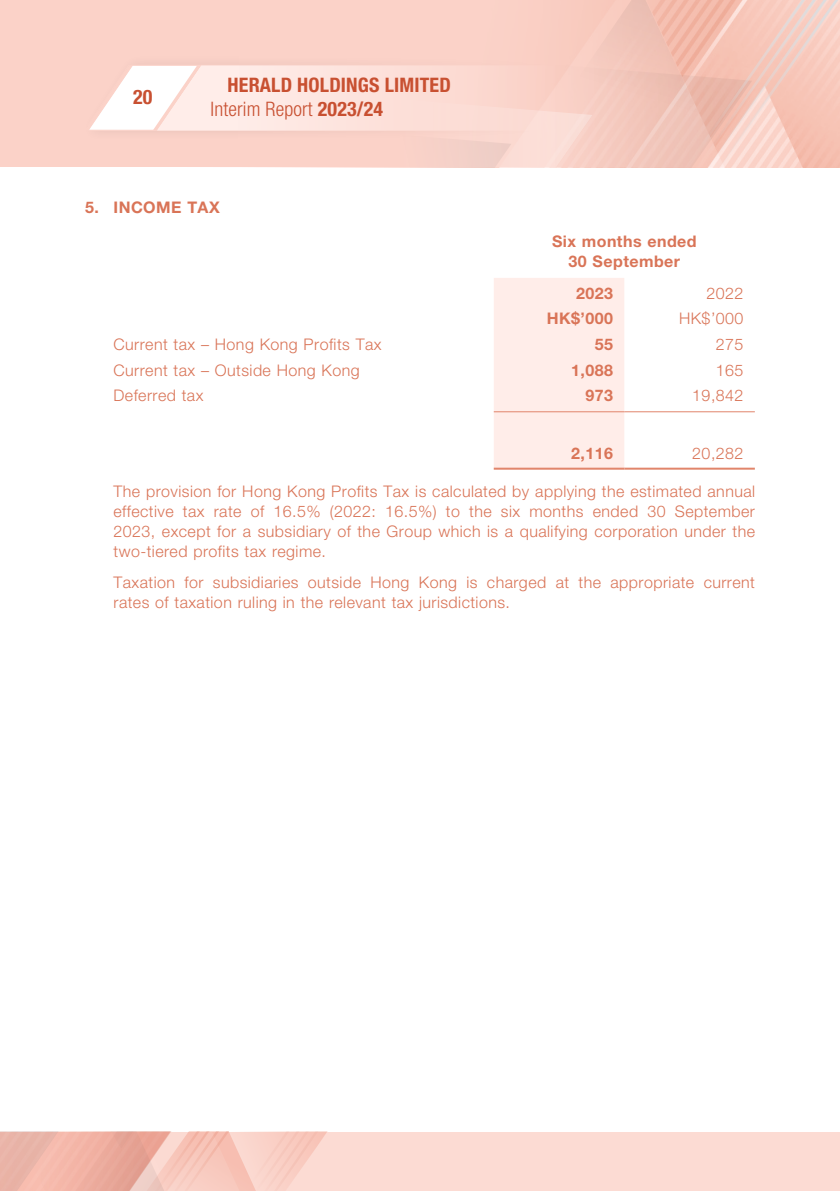
<style>
.page{position:relative;width:840px;height:1191px;background:#fff}
.page>*{position:absolute;margin:0;border:0;box-sizing:border-box;transform-origin:0 0}
.t1{font:700 condensed 20px/24px "Helvetica Neue LT Std";letter-spacing:.01em;color:#c85031}
.t2{font:300 16px/20px "Helvetica Neue LT Std";letter-spacing:.03em;color:#d97457;text-align:justify}
.t3{font:700 16px/20px "Helvetica Neue LT Std";letter-spacing:.03em;color:#d97457;text-align:center}
.s1{font-weight:300}
</style>
<div class="page">
<div style="left:0;top:0;width:839px;height:1191px;background:#fcdbd3"></div>
<div style="left:0;top:0;width:755px;height:166px;background:#fbd2c8"></div>
<div style="left:0;top:167px;width:839px;height:964px;background:#fff"></div>
<svg style="left:83px;top:0;width:756px;height:168px"></svg>
<svg style="left:170px;top:1131px;width:162px;height:60px"></svg>
<img style="left:0;top:1131px;width:170px;height:60px">
<div style="left:493px;top:278px;width:131px;height:189px;background:#ffede9"></div>
<hr style="left:493px;top:411px;width:131px;height:1px;background:#e1856b">
<hr style="left:624px;top:411px;width:130px;height:1px;background:#e1856b">
<hr style="left:493px;top:467px;width:131px;height:2px;background:#e1856b">
<hr style="left:624px;top:467px;width:130px;height:2px;background:#e1856b">
<p class="t1" style="left:133px;top:85px;width:21px">20</p>
<p class="t1" style="left:210px;top:73px;width:242px;text-indent:17px">HERALD HOLDINGS LIMITED<br><span class="s1">Interim Report</span> 2023/24</p>
<p class="t3" style="left:85px;top:197px;width:136px">5. INCOME TAX</p>
<p class="t3" style="left:551px;top:231px;width:146px">Six months ended<br>30 September</p>
<p class="t3" style="left:575px;top:283px;width:38px">2023</p>
<p class="t2" style="left:706px;top:283px;width:38px">2022</p>
<p class="t3" style="left:546px;top:308px;width:68px">HK$’000</p>
<p class="t2" style="left:678px;top:308px;width:66px">HK$’000</p>
<p class="t2" style="left:113px;top:334px;width:269px">Current tax – Hong Kong Profits Tax</p>
<p class="t3" style="left:594px;top:334px;width:20px">55</p>
<p class="t2" style="left:715px;top:334px;width:29px">275</p>
<p class="t2" style="left:113px;top:360px;width:247px">Current tax – Outside Hong Kong</p>
<p class="t3" style="left:570px;top:360px;width:43px">1,088</p>
<p class="t2" style="left:715px;top:360px;width:29px">165</p>
<p class="t2" style="left:113px;top:385px;width:91px">Deferred tax</p>
<p class="t3" style="left:585px;top:385px;width:29px">973</p>
<p class="t2" style="left:692px;top:385px;width:53px">19,842</p>
<p class="t3" style="left:570px;top:443px;width:43px">2,116</p>
<p class="t2" style="left:692px;top:443px;width:53px">20,282</p>
<p class="t2" style="left:113px;top:481px;width:642px">The provision for Hong Kong Profits Tax is calculated by applying the estimated annual effective tax rate of 16.5% (2022: 16.5%) to the six months ended 30 September 2023, except for a subsidiary of the Group which is a qualifying corporation under the two-tiered profits tax regime.</p>
<p class="t2" style="left:113px;top:572px;width:642px">Taxation for subsidiaries outside Hong Kong is charged at the appropriate current rates of taxation ruling in the relevant tax jurisdictions.</p>
</div>
